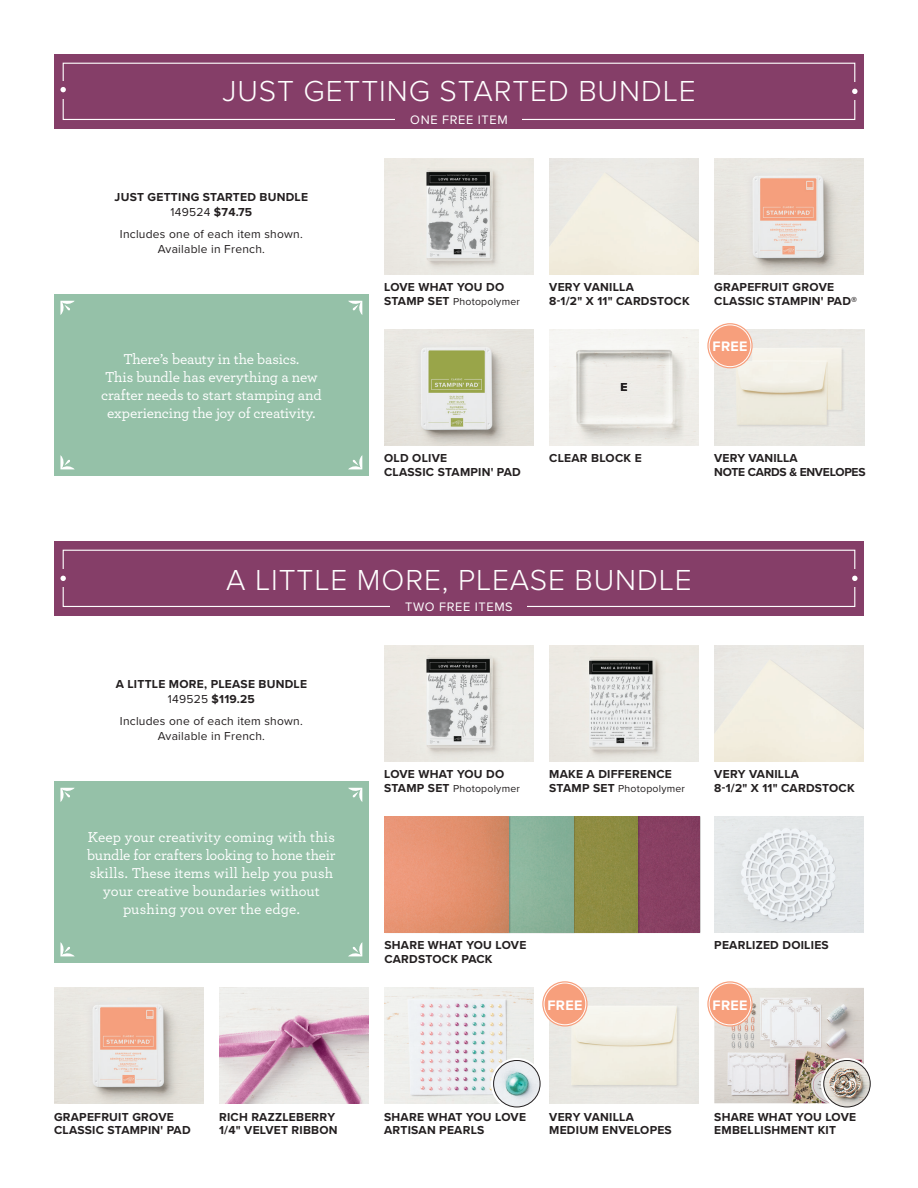
<style>
.page{position:relative;width:918px;height:1188px;background:#fff}
.page>*{position:absolute;margin:0;border:0;box-sizing:border-box;transform-origin:0 0}
.t1{font:300 30px "Proxima Nova";letter-spacing:.03em;color:#fff}
.t2{font:500 15px/18px "Archer";letter-spacing:-.005em;color:#fff;text-align:center}
.t3{font:700 14.25px "Proxima Nova";letter-spacing:.02em;color:#fff}
.t4{font:12.75px "Proxima Nova";letter-spacing:.05em;color:#fff}
.t5{font:700 12px/13.5px "Proxima Nova";letter-spacing:.02em;color:#231f20}
.t6{font:12px/15px "Proxima Nova";letter-spacing:.02em;color:#231f20;text-align:center}
.t7{font:700 12px/13.5px "Proxima Nova";letter-spacing:-.02em;color:#231f20}
.t8{font:10.5px "Proxima Nova";letter-spacing:.02em;color:#231f20}
.s1{font-weight:400}
.s2{font-weight:700;font-size:12px}
.s3{font-weight:900}
</style>
<div class="page">
<img style="left:549px;top:330px;width:150px;height:115px">
<div style="left:54px;top:54px;width:810px;height:75px;background:#853e68"></div>
<div style="left:54px;top:541px;width:810px;height:75px;background:#853e68"></div>
<div style="left:63px;top:63px;width:792px;height:57px;border:1px solid #fff"></div>
<div style="left:59px;top:81px;width:9px;height:17px;background:#853e68"></div>
<svg style="left:60px;top:87px;width:6px;height:5px"></svg>
<div style="left:850px;top:83px;width:9px;height:17px;background:#853e68"></div>
<svg style="left:852px;top:89px;width:6px;height:5px"></svg>
<div style="left:396px;top:114px;width:126px;height:10px;background:#853e68"></div>
<div style="left:63px;top:550px;width:792px;height:57px;border:1px solid #fff"></div>
<div style="left:59px;top:570px;width:9px;height:17px;background:#853e68"></div>
<svg style="left:60px;top:576px;width:6px;height:5px"></svg>
<div style="left:850px;top:570px;width:9px;height:17px;background:#853e68"></div>
<svg style="left:852px;top:576px;width:6px;height:5px"></svg>
<div style="left:391px;top:601px;width:136px;height:10px;background:#853e68"></div>
<div style="left:54px;top:294px;width:315px;height:182px;background:#95c1a8"></div>
<svg style="left:348px;top:301px;width:14px;height:14px"></svg>
<svg style="left:60px;top:301px;width:15px;height:14px"></svg>
<svg style="left:348px;top:455px;width:14px;height:14px"></svg>
<svg style="left:60px;top:455px;width:14px;height:14px"></svg>
<div style="left:54px;top:781px;width:315px;height:182px;background:#95c1a8"></div>
<svg style="left:348px;top:788px;width:14px;height:14px"></svg>
<svg style="left:60px;top:788px;width:15px;height:14px"></svg>
<svg style="left:348px;top:942px;width:14px;height:14px"></svg>
<svg style="left:60px;top:942px;width:14px;height:14px"></svg>
<img style="left:714px;top:330px;width:150px;height:115px">
<img style="left:714px;top:159px;width:150px;height:115px">
<img style="left:384px;top:159px;width:150px;height:115px">
<img style="left:384px;top:330px;width:150px;height:115px">
<img style="left:54px;top:988px;width:150px;height:115px">
<img style="left:549px;top:988px;width:150px;height:115px">
<img style="left:549px;top:646px;width:150px;height:115px">
<img style="left:714px;top:988px;width:150px;height:115px">
<svg style="left:821px;top:1058px;width:52px;height:52px"></svg>
<img style="left:824px;top:1060px;width:46px;height:47px;border-radius:23px">
<div style="left:824px;top:1060px;width:46px;height:47px;border:1px solid #231f20;border-radius:50%"></div>
<img style="left:384px;top:988px;width:150px;height:115px">
<img style="left:219px;top:988px;width:150px;height:115px">
<div style="left:640px;top:817px;width:59px;height:115px;background:#874062"></div>
<div style="left:491px;top:816px;width:149px;height:117px;background:#723853"></div>
<div style="left:575px;top:817px;width:63px;height:115px;background:#8e8c42"></div>
<div style="left:438px;top:816px;width:137px;height:117px;background:#84ae96"></div>
<img style="left:511px;top:817px;width:44px;height:115px">
<div style="left:385px;top:816px;width:126px;height:117px;background:#789986"></div>
<img style="left:384px;top:817px;width:125px;height:115px">
<img style="left:384px;top:646px;width:150px;height:115px">
<div style="left:707px;top:981px;width:46px;height:46px;background:#f79f7c;border-radius:50%"></div>
<div style="left:709px;top:983px;width:42px;height:42px;border:1px solid #fff;border-radius:50%"></div>
<svg style="left:542px;top:981px;width:46px;height:46px;background:#f7a787"></svg>
<div style="left:544px;top:983px;width:42px;height:42px;border:1px solid #fff;border-radius:50%"></div>
<svg style="left:491px;top:1058px;width:52px;height:52px"></svg>
<img style="left:494px;top:1060px;width:46px;height:47px;border-radius:23px">
<div style="left:493px;top:1060px;width:47px;height:47px;border:1px solid #231f20;border-radius:50%"></div>
<img style="left:714px;top:817px;width:150px;height:115px">
<div style="left:707px;top:323px;width:46px;height:45px;background:#f79f7c;border-radius:50%"></div>
<div style="left:709px;top:325px;width:42px;height:42px;border:1px solid #fff;border-radius:50%"></div>
<p class="t1" style="left:222px;top:69px;width:475px">JUST GETTING STARTED BUNDLE</p>
<p class="t4" style="left:410px;top:110px;width:99px">ONE FREE ITEM</p>
<p class="t5" style="left:115px;top:190px;width:195px;line-height:15px;text-align:center">JUST GETTING STARTED BUNDLE<br><span class="s1">149524</span> $74.75</p>
<p class="t6" style="left:120px;top:226px;width:184px">Includes one of each item shown.<br>Available in French.</p>
<p class="t2" style="left:101px;top:349px;width:222px">There’s beauty in the basics.<br>This bundle has everything a new crafter needs to start stamping and experiencing the joy of creativity.</p>
<p class="t5" style="left:384px;top:280px;width:122px">LOVE WHAT YOU DO</p>
<p class="t8" style="left:384px;top:293px;width:137px"><span class="s2">STAMP SET</span> Photopolymer</p>
<p class="t5" style="left:549px;top:280px;width:142px">VERY VANILLA<br>8-1/2" X 11" CARDSTOCK</p>
<p class="t5" style="left:621px;top:380px;width:8px">E</p>
<p class="t5" style="left:714px;top:280px;width:144px">GRAPEFRUIT GROVE<br>CLASSIC STAMPIN' PAD<span class="s3">®</span></p>
<p class="t3" style="left:713px;top:336px;width:36px">FREE</p>
<p class="t5" style="left:384px;top:451px;width:138px">OLD OLIVE<br>CLASSIC STAMPIN' PAD</p>
<p class="t5" style="left:549px;top:451px;width:94px">CLEAR BLOCK E</p>
<p class="t7" style="left:714px;top:451px;width:153px">VERY VANILLA<br>NOTE CARDS &amp; ENVELOPES</p>
<p class="t1" style="left:226px;top:558px;width:467px">A LITTLE MORE, PLEASE BUNDLE</p>
<p class="t4" style="left:405px;top:597px;width:109px">TWO FREE ITEMS</p>
<p class="t5" style="left:116px;top:677px;width:193px;line-height:15px;text-align:center">A LITTLE MORE, PLEASE BUNDLE<br><span class="s1">149525</span> $119.25</p>
<p class="t6" style="left:120px;top:713px;width:184px">Includes one of each item shown.<br>Available in French.</p>
<p class="t2" style="left:87px;top:827px;width:250px">Keep your creativity coming with this bundle for crafters looking to hone their skills. These items will help you push your creative boundaries without pushing you over the edge.</p>
<p class="t5" style="left:54px;top:1109px;width:138px">GRAPEFRUIT GROVE<br>CLASSIC STAMPIN' PAD</p>
<p class="t5" style="left:219px;top:1109px;width:120px">RICH RAZZLEBERRY<br>1/4" VELVET RIBBON</p>
<p class="t5" style="left:384px;top:767px;width:122px">LOVE WHAT YOU DO</p>
<p class="t8" style="left:384px;top:780px;width:137px"><span class="s2">STAMP SET</span> Photopolymer</p>
<p class="t5" style="left:549px;top:767px;width:124px">MAKE A DIFFERENCE</p>
<p class="t8" style="left:549px;top:780px;width:137px"><span class="s2">STAMP SET</span> Photopolymer</p>
<p class="t5" style="left:714px;top:767px;width:142px">VERY VANILLA<br>8-1/2" X 11" CARDSTOCK</p>
<p class="t5" style="left:384px;top:938px;width:143px">SHARE WHAT YOU LOVE<br>CARDSTOCK PACK</p>
<p class="t5" style="left:714px;top:938px;width:116px">PEARLIZED DOILIES</p>
<p class="t3" style="left:548px;top:994px;width:36px">FREE</p>
<p class="t3" style="left:713px;top:994px;width:36px">FREE</p>
<p class="t5" style="left:384px;top:1109px;width:143px">SHARE WHAT YOU LOVE<br>ARTISAN PEARLS</p>
<p class="t5" style="left:549px;top:1109px;width:124px">VERY VANILLA<br>MEDIUM ENVELOPES</p>
<p class="t5" style="left:714px;top:1109px;width:143px">SHARE WHAT YOU LOVE<br>EMBELLISHMENT KIT</p>
</div>
